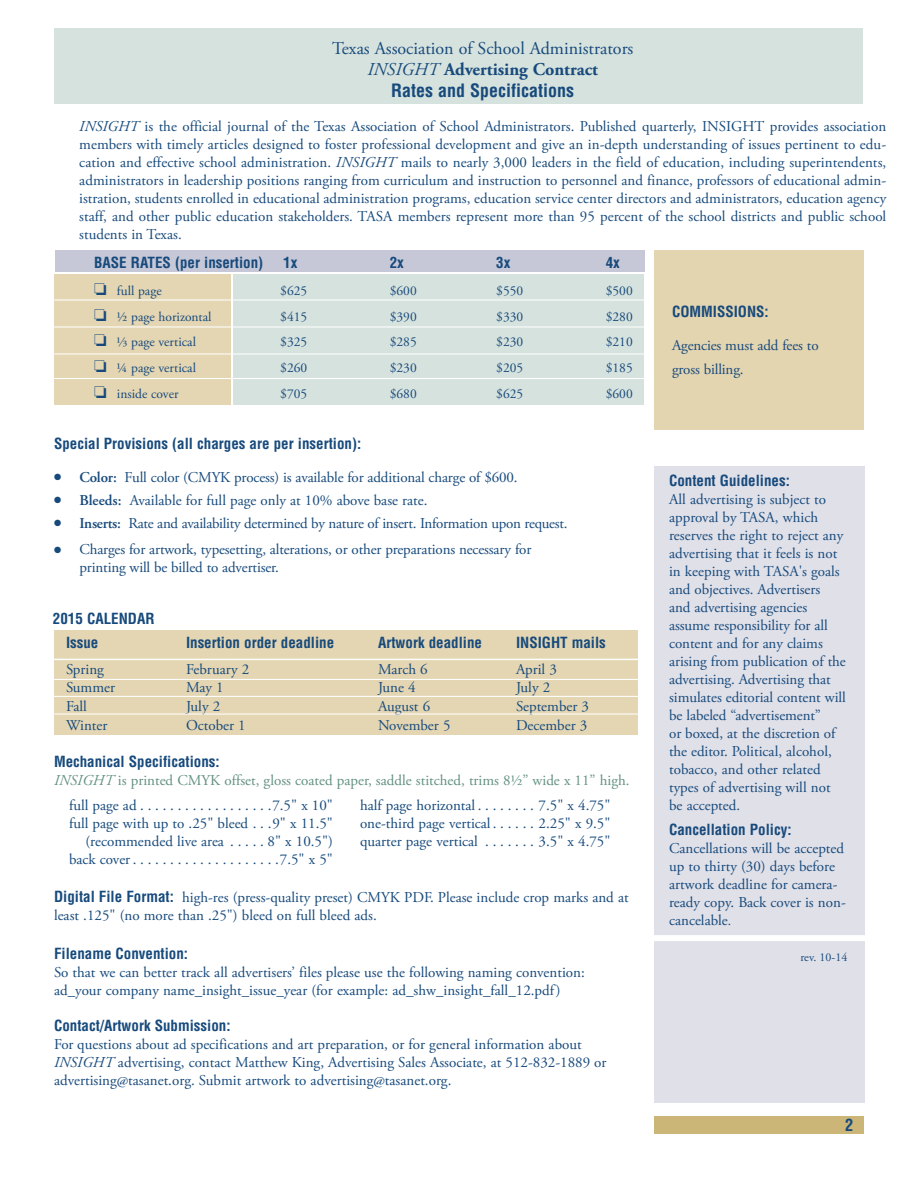
<style>
.page{position:relative;width:918px;height:1188px;background:#fff}
.page>*{position:absolute;margin:0;border:0;box-sizing:border-box;transform-origin:0 0}
.t1{font:18px/21.6px "Adobe Garamond Pro";color:#174a7c;text-align:center}
.t2{font:700 condensed 18px "Helvetica LT Std";color:#174a7c}
.t3{font:700 condensed 16.5px "Helvetica LT Std";color:#174a7c}
.t4{font:15px/18px "Adobe Garamond Pro";color:#174a7c}
.t5{font:700 condensed 15px/24px "Helvetica LT Std";color:#174a7c}
.t6{font:15px/24.8px "Adobe Garamond Pro";color:#629081}
.t7{font:15px "Adobe Garamond Pro";letter-spacing:-.02em;color:#174a7c}
.t8{font:13.5px "Adobe Garamond Pro";color:#174a7c}
.t9{font:12px "Adobe Garamond Pro";color:#174a7c}
.s1{font-style:italic}
.s2{font-weight:700}
.s3{font-weight:600}
.s4{font-size:13.5px}
.s5{color:#174a7c}
.s6{font-family:"Helvetica LT Std";font-weight:700;font-stretch:condensed}
</style>
<div class="page">
<div style="left:54px;top:275px;width:176px;height:130px;background:#e4d6b3"></div>
<div style="left:55px;top:631px;width:583px;height:104px;background:#e4d6b3"></div>
<div style="left:55px;top:28px;width:808px;height:76px;background:#d6e2dd"></div>
<div style="left:234px;top:274px;width:410px;height:131px;background:#d6e2dd"></div>
<div style="left:55px;top:250px;width:590px;height:22px;background:#c6c8d7"></div>
<div style="left:654px;top:466px;width:211px;height:637px;background:#e0e0e8"></div>
<hr style="left:54px;top:299px;width:591px;height:2px;background:#fff">
<hr style="left:54px;top:326px;width:591px;height:2px;background:#fff">
<hr style="left:54px;top:353px;width:591px;height:2px;background:#fff">
<hr style="left:54px;top:378px;width:591px;height:1px;background:#fff">
<div style="left:654px;top:250px;width:210px;height:180px;background:#e4d5b1"></div>
<hr style="left:54px;top:659px;width:591px;height:1px;background:#fff">
<hr style="left:54px;top:679px;width:591px;height:1px;background:#fff">
<hr style="left:54px;top:696px;width:591px;height:1px;background:#fff">
<hr style="left:54px;top:714px;width:591px;height:1px;background:#fff">
<div style="left:648px;top:935px;width:228px;height:6px;background:#fff"></div>
<div style="left:654px;top:1117px;width:210px;height:17px;background:#cbb677"></div>
<p class="t1" style="left:332px;top:38px;width:303px">Texas Association of School Administrators<br><span class="s1">INSIGHT</span> <span class="s2">Advertising Contract</span></p>
<p class="t2" style="left:391px;top:79px;width:184px">Rates and Specifications</p>
<p class="t4" style="left:79px;top:118px;width:809px;text-align:justify"><span class="s1">INSIGHT</span> is the official journal of the Texas Association of School Administrators. Published quarterly, INSIGHT provides association members with timely articles designed to foster professional development and give an in-depth understanding of issues pertinent to edu&shy;cation and effective school administration. <span class="s1">INSIGHT</span> mails to nearly 3,000 leaders in the field of education, including superintendents, administrators in leadership positions ranging from curriculum and instruction to personnel and finance, professors of educational admin&shy;istration, students enrolled in educational administration programs, education service center directors and administrators, education agency staff, and other public education stakeholders. TASA members represent more than 95 percent of the school districts and public school students in Texas.</p>
<p class="t5" style="left:94px;top:250px;width:171px">BASE RATES (per insertion)</p>
<p class="t5" style="left:283px;top:250px;width:16px">1x</p>
<p class="t5" style="left:390px;top:250px;width:16px">2x</p>
<p class="t5" style="left:496px;top:250px;width:16px">3x</p>
<p class="t5" style="left:606px;top:250px;width:16px">4x</p>
<p class="t8" style="left:94px;top:283px;width:69px">□ full page</p>
<p class="t8" style="left:280px;top:283px;width:28px">$625</p>
<p class="t8" style="left:390px;top:283px;width:28px">$600</p>
<p class="t8" style="left:496px;top:283px;width:28px">$550</p>
<p class="t8" style="left:606px;top:283px;width:28px">$500</p>
<p class="t8" style="left:94px;top:309px;width:119px">□ 1/2 page horizontal</p>
<p class="t8" style="left:280px;top:309px;width:28px">$415</p>
<p class="t8" style="left:390px;top:309px;width:28px">$390</p>
<p class="t8" style="left:496px;top:309px;width:28px">$330</p>
<p class="t8" style="left:606px;top:309px;width:28px">$280</p>
<p class="t8" style="left:94px;top:334px;width:103px">□ 1/3 page vertical</p>
<p class="t8" style="left:280px;top:334px;width:28px">$325</p>
<p class="t8" style="left:390px;top:334px;width:28px">$285</p>
<p class="t8" style="left:496px;top:334px;width:28px">$230</p>
<p class="t8" style="left:606px;top:334px;width:28px">$210</p>
<p class="t8" style="left:94px;top:360px;width:103px">□ 1/4 page vertical</p>
<p class="t8" style="left:280px;top:360px;width:28px">$260</p>
<p class="t8" style="left:390px;top:360px;width:28px">$230</p>
<p class="t8" style="left:496px;top:360px;width:28px">$205</p>
<p class="t8" style="left:606px;top:360px;width:28px">$185</p>
<p class="t8" style="left:94px;top:385px;width:86px">□ inside cover</p>
<p class="t8" style="left:280px;top:385px;width:28px">$705</p>
<p class="t8" style="left:390px;top:385px;width:28px">$680</p>
<p class="t8" style="left:496px;top:385px;width:28px">$625</p>
<p class="t8" style="left:606px;top:385px;width:28px">$600</p>
<p class="t5" style="left:54px;top:431px;width:309px">Special Provisions (all charges are per insertion):</p>
<p class="t4" style="left:54px;top:469px;width:465px">● <span class="s3">Color:</span> Full color (CMYK process) is available for additional charge of $600.</p>
<p class="t4" style="left:54px;top:491px;width:375px">● <span class="s3">Bleeds:</span> Available for full page only at 10% above base rate.</p>
<p class="t7" style="left:54px;top:514px;width:515px">● <span class="s3">Inserts:</span> Rate and availability determined by nature of insert. Information upon request.</p>
<p class="t4" style="left:80px;top:541px;width:453px;text-indent:-26px">● Charges for artwork, typesetting, alterations, or other preparations necessary for printing will be billed to advertiser.</p>
<p class="t5" style="left:672px;top:299px;width:98px">COMMISSIONS:</p>
<p class="t4" style="left:672px;top:334px;width:148px;line-height:24px">Agencies must add fees to gross billing.</p>
<p class="t5" style="left:669px;top:469px;width:122px">Content Guidelines:</p>
<p class="t4" style="left:669px;top:491px;width:178px">All advertising is subject to approval by TASA, which reserves the right to reject any advertising that it feels is not in keeping with TASA's goals and objectives. Advertisers<br>and advertising agencies assume responsibility for all content and for any claims arising from publication of the advertising. Advertising that simulates editorial content will be labeled “advertisement”<br>or boxed, at the discretion of the editor. Political, alcohol, tobacco, and other related types of advertising will not be accepted.</p>
<p class="t5" style="left:669px;top:818px;width:124px">Cancellation Policy:</p>
<p class="t4" style="left:669px;top:840px;width:178px">Cancellations will be accepted up to thirty (30) days before artwork deadline for camera&shy;ready copy. Back cover is non&shy;cancelable<span class="s4">.</span></p>
<p class="t5" style="left:66px;top:607px;width:90px;text-indent:-13px">2015 CALENDAR<br>Issue</p>
<p class="t5" style="left:186px;top:631px;width:150px">Insertion order deadline</p>
<p class="t5" style="left:378px;top:631px;width:106px">Artwork deadline</p>
<p class="t5" style="left:516px;top:631px;width:91px">INSIGHT mails</p>
<p class="t4" style="left:66px;top:661px;width:39px">Spring</p>
<p class="t4" style="left:186px;top:661px;width:65px">February 2</p>
<p class="t4" style="left:378px;top:661px;width:51px">March 6</p>
<p class="t4" style="left:516px;top:661px;width:42px">April 3</p>
<p class="t4" style="left:66px;top:679px;width:51px">Summer</p>
<p class="t4" style="left:186px;top:679px;width:39px">May 1</p>
<p class="t4" style="left:378px;top:679px;width:39px">June 4</p>
<p class="t4" style="left:516px;top:679px;width:36px">July 2</p>
<p class="t4" style="left:66px;top:698px;width:22px">Fall</p>
<p class="t4" style="left:186px;top:698px;width:36px">July 2</p>
<p class="t4" style="left:378px;top:698px;width:54px">August 6</p>
<p class="t4" style="left:516px;top:698px;width:75px">September 3</p>
<p class="t4" style="left:66px;top:716px;width:43px">Winter</p>
<p class="t4" style="left:186px;top:716px;width:61px">October 1</p>
<p class="t4" style="left:378px;top:716px;width:74px">November 5</p>
<p class="t4" style="left:516px;top:716px;width:73px">December 3</p>
<p class="t5" style="left:54px;top:750px;width:167px">Mechanical Specifications:</p>
<p class="t6" style="left:69px;top:769px;width:562px;text-indent:-15px"><span class="s1">INSIGHT</span> is printed CMYK offset, gloss coated paper, saddle stitched, trims 81/2” wide x 11” high. <span class="s5">full page ad .................</span></p>
<p class="t4" style="left:272px;top:797px;width:62px">7.5" x 10"</p>
<p class="t4" style="left:360px;top:797px;width:123px">half page horizontal ........</p>
<p class="t4" style="left:539px;top:797px;width:73px">7.5" x 4.75"</p>
<p class="t4" style="left:69px;top:815px;width:184px">full page with up to .25" bleed ...</p>
<p class="t4" style="left:272px;top:815px;width:62px">9" x 11.5"</p>
<p class="t4" style="left:360px;top:815px;width:138px">one-third page vertical ......</p>
<p class="t4" style="left:539px;top:815px;width:73px">2.25" x 9.5"</p>
<p class="t4" style="left:86px;top:833px;width:143px">(recommended live area ......</p>
<p class="t4" style="left:268px;top:833px;width:67px">8" x 10.5")</p>
<p class="t4" style="left:360px;top:833px;width:123px">quarter page vertical ........</p>
<p class="t4" style="left:539px;top:833px;width:73px">3.5" x 4.75"</p>
<p class="t4" style="left:69px;top:851px;width:69px">back cover ...................</p>
<p class="t4" style="left:280px;top:851px;width:55px">7.5" x 5"</p>
<p class="t4" style="left:54px;top:888px;width:576px"><span class="s6">Digital File Format:</span> high-res (press-quality preset) CMYK PDF. Please include crop marks and at least .125" (no more than .25") bleed on full bleed ads.</p>
<p class="t5" style="left:54px;top:941px;width:136px">Filename Convention:</p>
<p class="t4" style="left:54px;top:963px;width:532px">So that we can better track all advertisers’ files please use the following naming convention: ad_your company name_insight_issue_year (for example: ad_shw_insight_fall_12.pdf)</p>
<p class="t5" style="left:54px;top:1013px;width:178px">Contact/Artwork Submission:</p>
<p class="t4" style="left:54px;top:1035px;width:554px">For questions about ad specifications and art preparation, or for general information about<br><span class="s1">INSIGHT</span> advertising, contact Matthew King, Advertising Sales Associate, at 512-832-1889 or advertising@tasanet.org. Submit artwork to advertising@tasanet.org.</p>
<p class="t9" style="left:800px;top:950px;width:49px">rev. 10-14</p>
<p class="t3" style="left:845px;top:1115px;width:10px">2</p>
</div>
